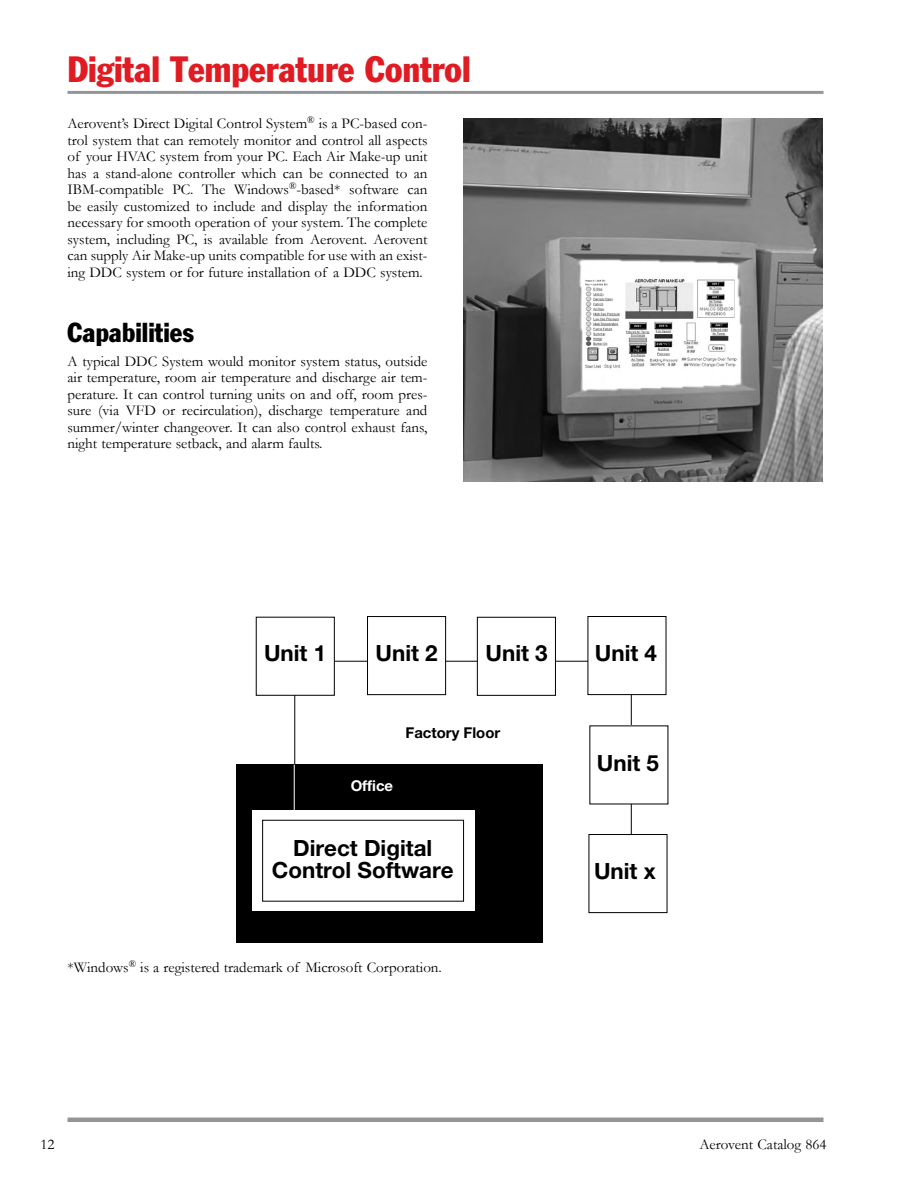
<style>
.page{position:relative;width:918px;height:1188px;background:#fff}
.page>*{position:absolute;margin:0;border:0;box-sizing:border-box;transform-origin:0 0}
.t1{font:condensed 36px "Franklin Gothic";color:#e11b22}
.t2{font:condensed 27px "Franklin Gothic";color:#000}
.t3{font:700 22.35px/22.4px "Helvetica Neue";color:#000;text-align:center}
.t4{font:15px/16.5px "Garamond";color:#000;text-align:justify}
.t5{font:700 14.85px "Helvetica Neue";color:#000}
.t6{font:700 14.85px "Helvetica Neue";color:#fff}
</style>
<div class="page">
<hr style="left:68px;top:1118px;width:756px;height:4px;background:#939598">
<hr style="left:68px;top:91px;width:756px;height:3px;background:#939598">
<svg style="left:294px;top:660px;width:338px;height:182px"></svg>
<div style="left:236px;top:765px;width:306px;height:178px;background:#000"></div>
<div style="left:256px;top:617px;width:79px;height:79px;background:#fff;border:1px solid #000"></div>
<div style="left:367px;top:616px;width:79px;height:79px;background:#fff;border:1px solid #000"></div>
<div style="left:477px;top:617px;width:79px;height:79px;background:#fff;border:1px solid #000"></div>
<div style="left:588px;top:616px;width:78px;height:79px;background:#fff;border:1px solid #000"></div>
<div style="left:590px;top:726px;width:78px;height:78px;background:#fff"></div>
<div style="left:589px;top:834px;width:78px;height:79px;background:#fff;border:1px solid #000"></div>
<div style="left:252px;top:810px;width:223px;height:100px;background:#fff"></div>
<hr style="left:294px;top:765px;width:1px;height:47px;background:#fff">
<img style="left:464px;top:118px;width:359px;height:364px">
<h1 class="t1" style="left:68px;top:47px;width:405px">Digital Temperature Control</h1>
<p class="t4" style="left:67px;top:115px;width:362px">Aerovent’s Direct Digital Control System<sup>®</sup> is a PC-based con&shy;trol system that can remotely monitor and control all aspects of your HVAC system from your PC. Each Air Make-up unit has a stand-alone controller which can be connected to an IBM-compatible PC. The Windows<sup>®</sup>-based* software can be easily customized to include and display the information necessary for smooth operation of your system. The complete system, including PC, is available from Aerovent. Aerovent can supply Air Make-up units compatible for use with an exist&shy;ing DDC system or for future installation of a DDC system.</p>
<h2 class="t2" style="left:68px;top:316px;width:128px">Capabilities</h2>
<p class="t4" style="left:68px;top:353px;width:362px">A typical DDC System would monitor system status, outside air temperature, room air temperature and discharge air tem&shy;perature. It can control turning units on and off, room pres&shy;sure (via VFD or recirculation), discharge temperature and summer/winter changeover. It can also control exhaust fans, night temperature setback, and alarm faults.</p>
<h3 class="t3" style="left:264px;top:642px;width:64px">Unit 1</h3>
<h3 class="t3" style="left:376px;top:642px;width:64px">Unit 2</h3>
<h3 class="t3" style="left:486px;top:642px;width:64px">Unit 3</h3>
<h3 class="t3" style="left:595px;top:642px;width:64px">Unit 4</h3>
<p class="t5" style="left:406px;top:723px;width:96px">Factory Floor</p>
<p class="t6" style="left:351px;top:776px;width:44px">Office</p>
<h3 class="t3" style="left:272px;top:836px;width:183px">Direct Digital<br>Control Software</h3>
<p class="t4" style="left:68px;top:959px;width:374px">*Windows<sup>®</sup> is a registered trademark of Microsoft Corporation.</p>
<h3 class="t3" style="left:597px;top:751px;width:64px">Unit 5</h3>
<h3 class="t3" style="left:594px;top:859px;width:63px">Unit x</h3>
<p class="t4" style="left:40px;top:1136px;width:16px">12</p>
<p class="t4" style="left:699px;top:1136px;width:129px">Aerovent Catalog 864</p>
</div>
